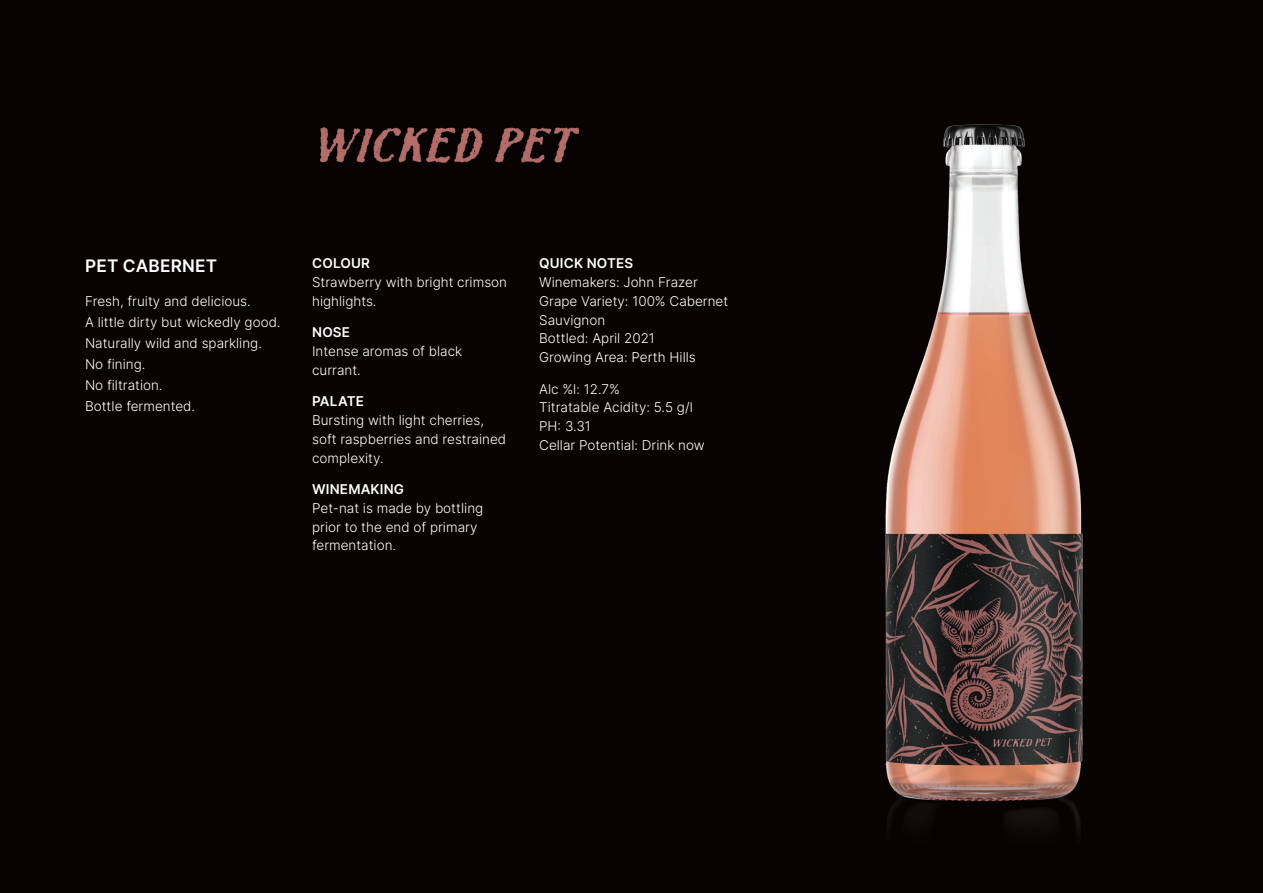
<style>
.page{position:relative;width:1263px;height:893px;background:#080302}
.page>*{position:absolute;margin:0;border:0;box-sizing:border-box;transform-origin:0 0}
.t1{font:17.25px "Inter";letter-spacing:.01em;color:#fff}
.t2{font:300 13.5px/18.8px "Inter";color:#fff}
.t3{font:13.5px "Inter";letter-spacing:.01em;color:#fff}
</style>
<div class="page">
<img style="left:885px;top:124px;width:198px;height:706px">
<img style="left:320px;top:128px;width:258px;height:35px">
<p class="t1" style="left:85px;top:253px;width:134px">PET CABERNET</p>
<p class="t2" style="left:85px;top:290px;width:197px;line-height:21px">Fresh, fruity and delicious.<br>A little dirty but wickedly good.<br>Naturally wild and sparkling.<br>No fining.<br>No filtration.<br>Bottle fermented.</p>
<p class="t3" style="left:312px;top:254px;width:59px">COLOUR</p>
<p class="t2" style="left:312px;top:272px;width:196px">Strawberry with bright crimson highlights.</p>
<p class="t3" style="left:312px;top:323px;width:39px">NOSE</p>
<p class="t2" style="left:312px;top:341px;width:152px">Intense aromas of black currant.</p>
<p class="t3" style="left:312px;top:392px;width:53px">PALATE</p>
<p class="t2" style="left:312px;top:410px;width:196px">Bursting with light cherries, soft raspberries and restrained complexity.</p>
<p class="t3" style="left:312px;top:479px;width:93px">WINEMAKING</p>
<p class="t2" style="left:312px;top:498px;width:173px">Pet-nat is made by bottling prior to the end of primary fermentation.</p>
<p class="t3" style="left:539px;top:254px;width:95px">QUICK NOTES</p>
<p class="t2" style="left:539px;top:272px;width:191px">Winemakers: John Frazer<br>Grape Variety: 100% Cabernet<br>Sauvignon<br>Bottled: April 2021<br>Growing Area: Perth Hills</p>
<p class="t2" style="left:539px;top:379px;width:167px">Alc %l: 12.7%<br>Titratable Acidity: 5.5 g/l<br>PH: 3.31<br>Cellar Potential: Drink now</p>
</div>
